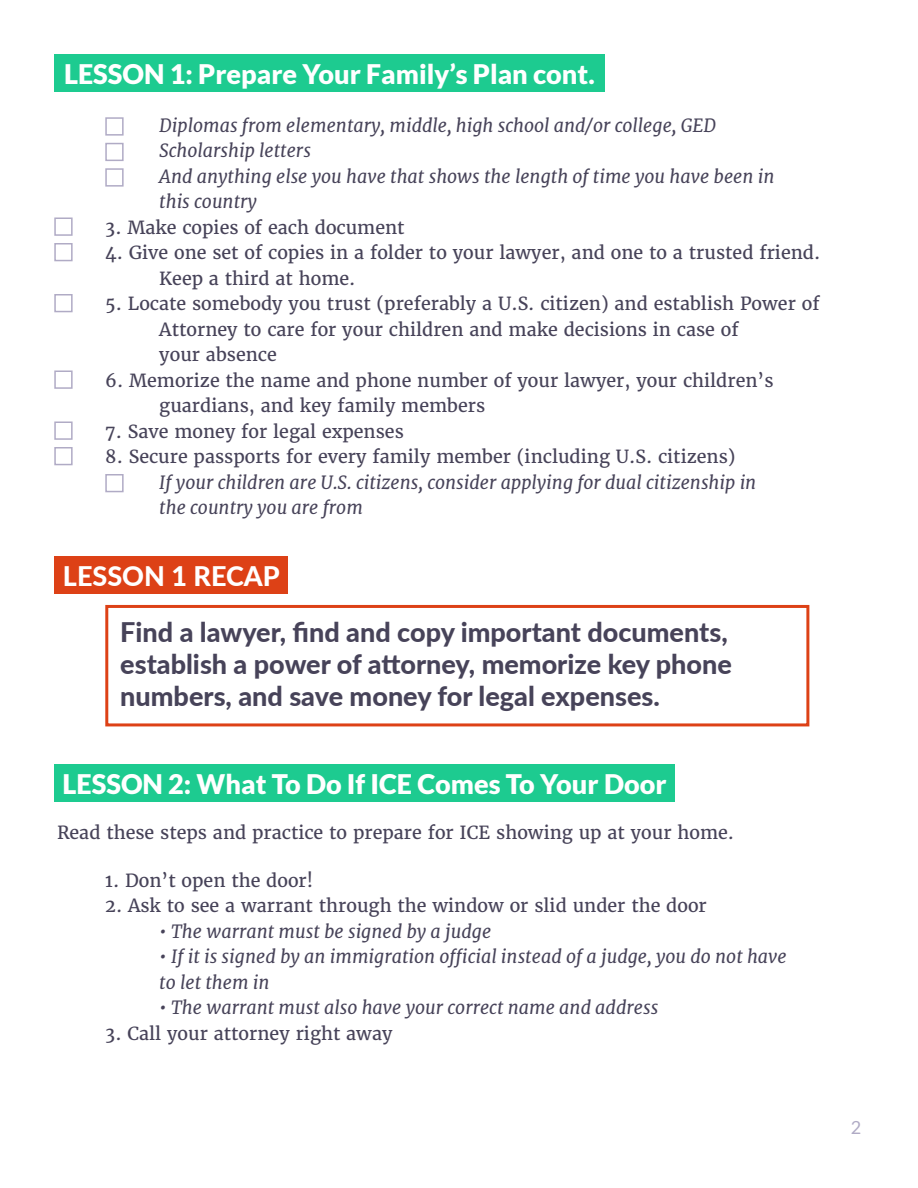
<style>
.page{position:relative;width:918px;height:1188px;background:#fff}
.page>*{position:absolute;margin:0;border:0;box-sizing:border-box;transform-origin:0 0}
.Paragraph_Style_1{font:800 27px/32.4px "Lato";color:#474359}
.title_2{font:900 27px "Lato";color:#fff}
.Paragraph_Style_1-2{font:800 27px "Lato";color:#fff}
.body-bullet{font:18px/25.5px "Merriweather";color:#474359}
.body-bullet-2{font:italic 18px/25.5px "Merriweather";color:#474359}
.Paragraph_Style_1-3{font:18px "Merriweather";color:#474359}
.t1{font:18px "Lato";color:#b0abc5}
</style>
<div class="page">
<div style="left:54px;top:54px;width:551px;height:37px;background:#1dcb90"></div>
<div style="left:54px;top:218px;width:19px;height:18px;border:2px solid #b0abc5"></div>
<div style="left:54px;top:243px;width:19px;height:18px;border:2px solid #b0abc5"></div>
<div style="left:54px;top:294px;width:19px;height:18px;border:2px solid #b0abc5"></div>
<div style="left:54px;top:370px;width:19px;height:19px;border:2px solid #b0abc5"></div>
<div style="left:54px;top:422px;width:19px;height:18px;border:2px solid #b0abc5"></div>
<div style="left:54px;top:447px;width:19px;height:18px;border:2px solid #b0abc5"></div>
<div style="left:105px;top:474px;width:19px;height:18px;border:2px solid #b0abc5"></div>
<div style="left:105px;top:605px;width:704px;height:121px;border:3px solid #dd4116"></div>
<div style="left:54px;top:557px;width:234px;height:37px;background:#dd4116"></div>
<div style="left:54px;top:765px;width:621px;height:37px;background:#1dcb90"></div>
<div style="left:105px;top:117px;width:19px;height:19px;border:2px solid #b0abc5"></div>
<div style="left:105px;top:143px;width:19px;height:18px;border:2px solid #b0abc5"></div>
<div style="left:105px;top:168px;width:19px;height:19px;border:2px solid #b0abc5"></div>
<p class="title_2" style="left:64px;top:58px;width:532px">LESSON 1: Prepare Your Family’s Plan cont.</p>
<p class="body-bullet-2" style="left:159px;top:112px;width:558px">Diplomas from elementary, middle, high school and/or college, GED</p>
<p class="body-bullet-2" style="left:159px;top:138px;width:153px">Scholarship letters</p>
<p class="body-bullet-2" style="left:159px;top:163px;width:617px">And anything else you have that shows the length of time you have been in this country</p>
<p class="body-bullet" style="left:105px;top:215px;width:301px">3. Make copies of each document</p>
<p class="body-bullet" style="left:159px;top:240px;width:662px;text-indent:-54px">4. Give one set of copies in a folder to your lawyer, and one to a trusted friend.<br>Keep a third at home.</p>
<p class="body-bullet" style="left:159px;top:291px;width:662px;text-indent:-54px">5. Locate somebody you trust (preferably a U.S. citizen) and establish Power of<br>Attorney to care for your children and make decisions in case of<br>your absence</p>
<p class="body-bullet" style="left:159px;top:368px;width:616px;text-indent:-54px">6. Memorize the name and phone number of your lawyer, your children’s guardians, and key family members</p>
<p class="body-bullet" style="left:105px;top:419px;width:300px">7. Save money for legal expenses</p>
<p class="body-bullet" style="left:105px;top:444px;width:632px">8. Secure passports for every family member (including U.S. citizens)</p>
<p class="body-bullet-2" style="left:159px;top:469px;width:599px">If your children are U.S. citizens, consider applying for dual citizenship in the country you are from</p>
<p class="Paragraph_Style_1-2" style="left:63px;top:556px;width:218px">LESSON 1 RECAP</p>
<p class="Paragraph_Style_1" style="left:120px;top:614px;width:613px">Find a lawyer, find and copy important documents, establish a power of attorney, memorize key phone numbers, and save money for legal expenses.</p>
<p class="title_2" style="left:62px;top:769px;width:606px">LESSON 2: What To Do If ICE Comes To Your Door</p>
<p class="Paragraph_Style_1-3" style="left:57px;top:821px;width:679px">Read these steps and practice to prepare for ICE showing up at your home.</p>
<p class="body-bullet" style="left:105px;top:868px;width:209px">1. Don’t open the door!</p>
<p class="body-bullet" style="left:105px;top:893px;width:603px">2. Ask to see a warrant through the window or slid under the door</p>
<p class="body-bullet-2" style="left:159px;top:918px;width:334px">• The warrant must be signed by a judge</p>
<p class="body-bullet-2" style="left:159px;top:944px;width:629px">• If it is signed by an immigration official instead of a judge, you do not have to let them in</p>
<p class="body-bullet-2" style="left:159px;top:995px;width:501px">• The warrant must also have your correct name and address</p>
<p class="body-bullet" style="left:105px;top:1021px;width:289px">3. Call your attorney right away</p>
<p class="t1" style="left:851px;top:1117px;width:12px">2</p>
</div>
